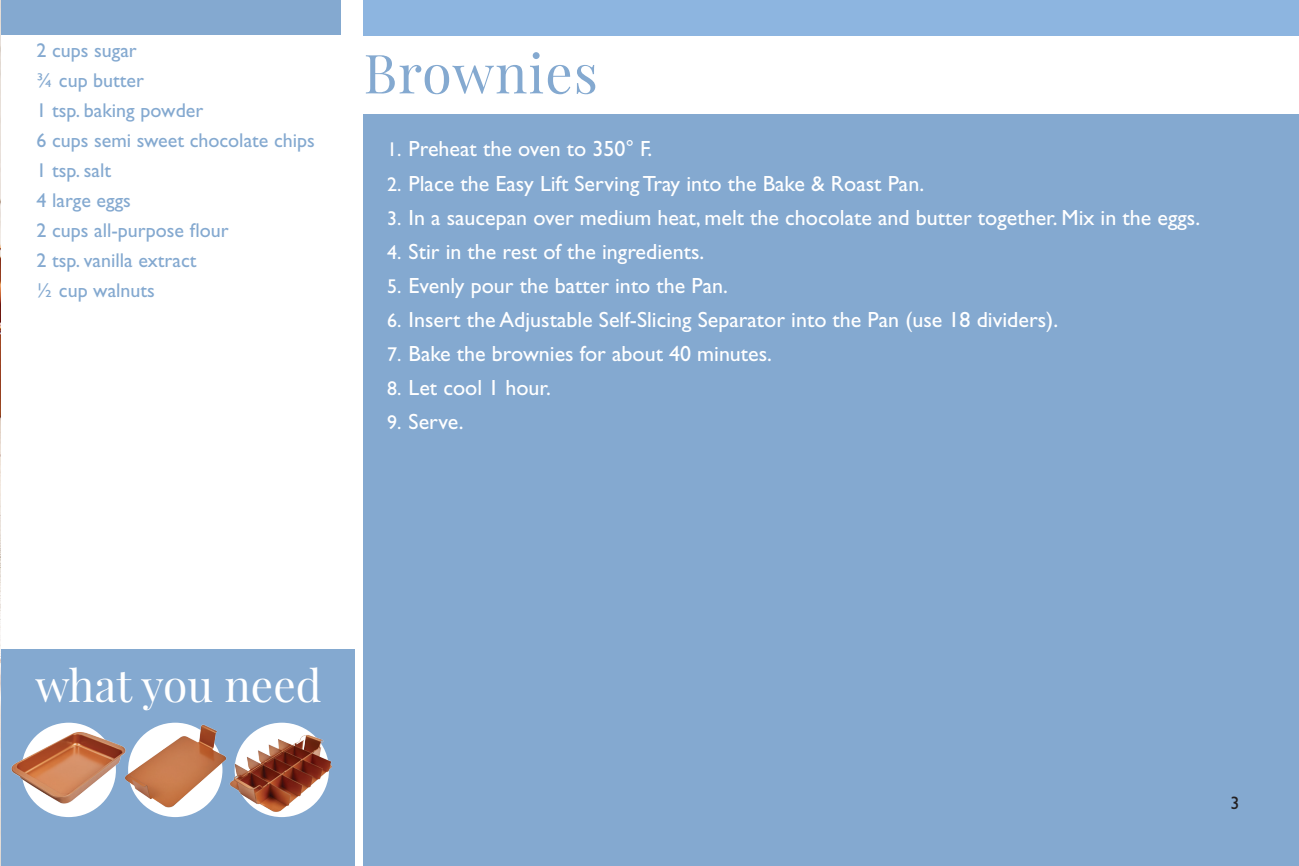
<style>
.page{position:relative;width:1299px;height:866px;background:#fff}
.page>*{position:absolute;margin:0;border:0;box-sizing:border-box;transform-origin:0 0}
.t1{font:54px "Playfair Display";letter-spacing:.02em;color:#84a9d0}
.t2{font:44.4px "Playfair Display";color:#fff}
.t3{font:22px "Gill Sans Std";color:#fff}
.t4{font:20px/30px "Gill Sans Std";color:#84a9d0}
.t5{font:18px "Gill Sans Std";color:#231f20}
.s1{font-size:20px}
</style>
<div class="page">
<div style="left:1px;top:0;width:339px;height:35px;background:#84a9d0"></div>
<div style="left:363px;top:0;width:935px;height:35px;background:#8db5e0"></div>
<div style="left:363px;top:114px;width:935px;height:751px;background:#84a9d0"></div>
<img style="left:0;top:1px;width:1px;height:861px">
<div style="left:1px;top:648px;width:354px;height:217px;background:#84a9d0"></div>
<img style="left:142px;top:722px;width:54px;height:91px">
<img style="left:196px;top:722px;width:136px;height:96px">
<img style="left:0;top:717px;width:142px;height:103px">
<p class="t4" style="left:37px;top:35px;width:280px">2 cups sugar<br>¾ cup butter<br>1 tsp. baking powder<br>6 cups semi sweet chocolate chips<br>1 tsp. salt<br>4 large eggs<br>2 cups all-purpose flour<br>2 tsp. vanilla extract<br>½ cup walnuts</p>
<h1 class="t1" style="left:363px;top:39px;width:236px">Brownies</h1>
<p class="t3" style="left:387px;top:136px;width:267px"><span class="s1">1.</span> Preheat the oven to 350° F.</p>
<p class="t3" style="left:387px;top:170px;width:538px"><span class="s1">2.</span> Place the Easy Lift Serving Tray into the Bake &amp; Roast Pan.</p>
<p class="t3" style="left:387px;top:204px;width:814px"><span class="s1">3.</span> In a saucepan over medium heat, melt the chocolate and butter together. Mix in the eggs.</p>
<p class="t3" style="left:387px;top:238px;width:319px"><span class="s1">4.</span> Stir in the rest of the ingredients.</p>
<p class="t3" style="left:387px;top:272px;width:342px"><span class="s1">5.</span> Evenly pour the batter into the Pan.</p>
<p class="t3" style="left:387px;top:306px;width:672px"><span class="s1">6.</span> Insert the Adjustable Self-Slicing Separator into the Pan (use 18 dividers).</p>
<p class="t3" style="left:387px;top:340px;width:386px"><span class="s1">7.</span> Bake the brownies for about 40 minutes.</p>
<p class="t3" style="left:387px;top:374px;width:165px"><span class="s1">8.</span> Let cool 1 hour.</p>
<p class="t3" style="left:387px;top:408px;width:78px"><span class="s1">9.</span> Serve.</p>
<h2 class="t2" style="left:35px;top:656px;width:288px">what you need</h2>
<p class="t5" style="left:1230px;top:791px;width:10px">3</p>
</div>
